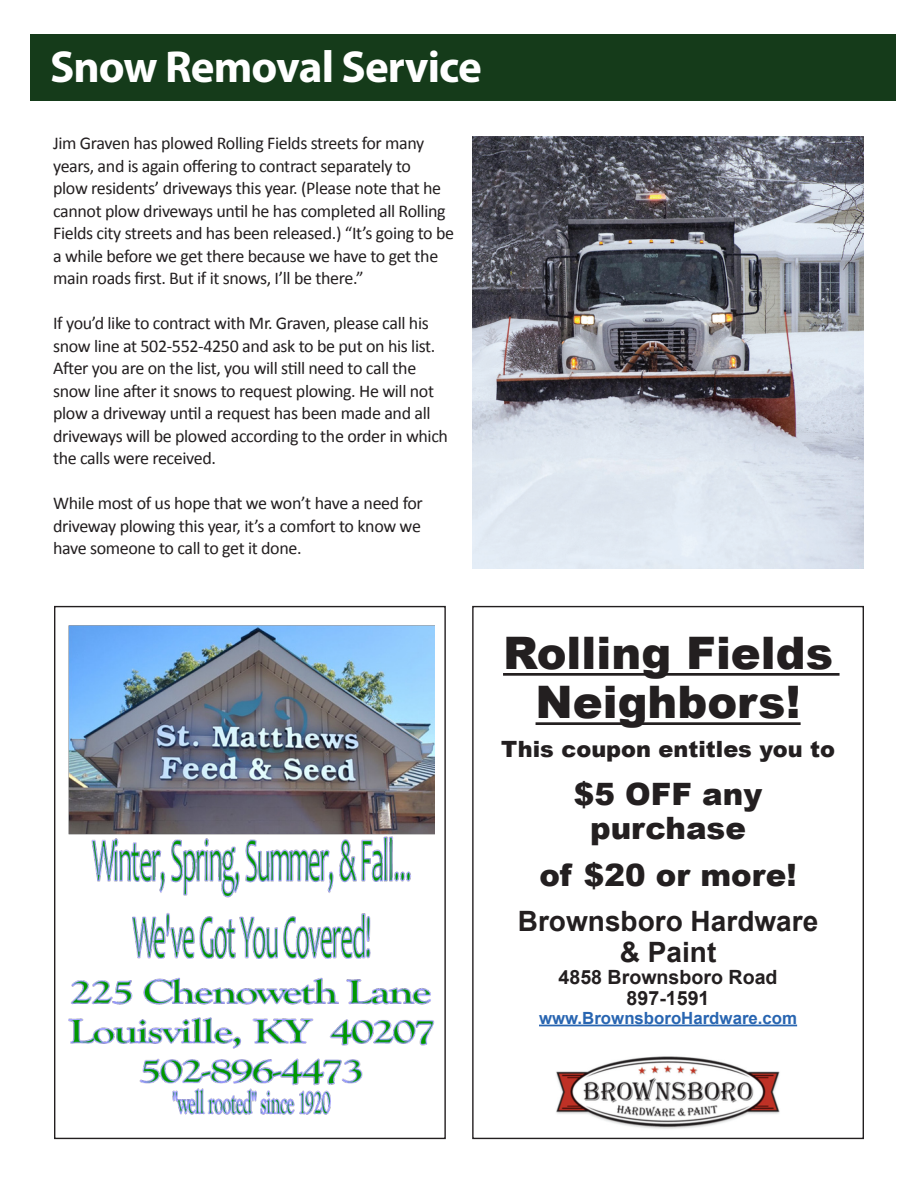
<style>
.page{position:relative;width:918px;height:1188px;background:#fff}
.page>*{position:absolute;margin:0;border:0;box-sizing:border-box;transform-origin:0 0}
.t1{font:700 45px "Myriad Pro";letter-spacing:-.02em;color:#fff}
.t2{font:900 44.85px/49.3px "Arial";color:#231f20;text-align:center}
.t3{font:900 30.75px/33.9px "Arial";color:#231f20;text-align:center}
.t4{font:700 28.05px/30.8px "Arial";color:#231f20;text-align:center}
.t5{font:900 22.35px "Arial";color:#231f20}
.t6{font:700 19.65px "Arial";color:#231f20}
.t7{font:18px/22.5px "Calibri";letter-spacing:-.02em;color:#231f20}
.t8{font:700 16.8px "Arial";color:#2865b1}
</style>
<div class="page">
<div style="left:31px;top:34px;width:865px;height:67px;background:#153b1a"></div>
<img style="left:69px;top:625px;width:365px;height:490px">
<hr style="left:503px;top:673px;width:337px;height:3px;background:#231f20">
<hr style="left:536px;top:722px;width:265px;height:3px;background:#231f20">
<hr style="left:539px;top:1025px;width:258px;height:1px;background:#2865b1">
<img style="left:555px;top:1056px;width:226px;height:84px">
<img style="left:472px;top:136px;width:392px;height:432px">
<p class="t1" style="left:50px;top:38px;width:433px">Snow Removal Service</p>
<p class="t7" style="left:53px;top:132px;width:402px">Jim Graven has plowed Rolling Fields streets for many years, and is again offering to contract separately to<br>plow residents’ driveways this year. (Please note that he cannot plow driveways until he has completed all Rolling Fields city streets and has been released.) “It’s going to be a while before we get there because we have to get the main roads first. But if it snows, I’ll be there.”</p>
<p class="t7" style="left:53px;top:312px;width:397px">If you’d like to contract with Mr. Graven, please call his snow line at 502-552-4250 and ask to be put on his list.<br>After you are on the list, you will still need to call the snow line after it snows to request plowing. He will not plow a driveway until a request has been made and all driveways will be plowed according to the order in which the calls were received.</p>
<p class="t7" style="left:53px;top:492px;width:371px;text-align:justify">While most of us hope that we won’t have a need for driveway plowing this year, it’s a comfort to know we have someone to call to get it done.</p>
<p class="t2" style="left:503px;top:627px;width:332px">Rolling Fields<br>Neighbors!</p>
<p class="t5" style="left:501px;top:733px;width:335px">This coupon entitles you to</p>
<p class="t3" style="left:574px;top:776px;width:190px">$5 OFF any purchase</p>
<p class="t3" style="left:539px;top:858px;width:259px">of $20 or more!</p>
<p class="t4" style="left:518px;top:907px;width:302px">Brownsboro Hardware &amp; Paint</p>
<p class="t6" style="left:559px;top:964px;width:221px">4858 Brownsboro Road</p>
<p class="t6" style="left:627px;top:985px;width:84px">897-1591</p>
<p class="t8" style="left:539px;top:1007px;width:260px">www.BrownsboroHardware.com</p>
</div>
